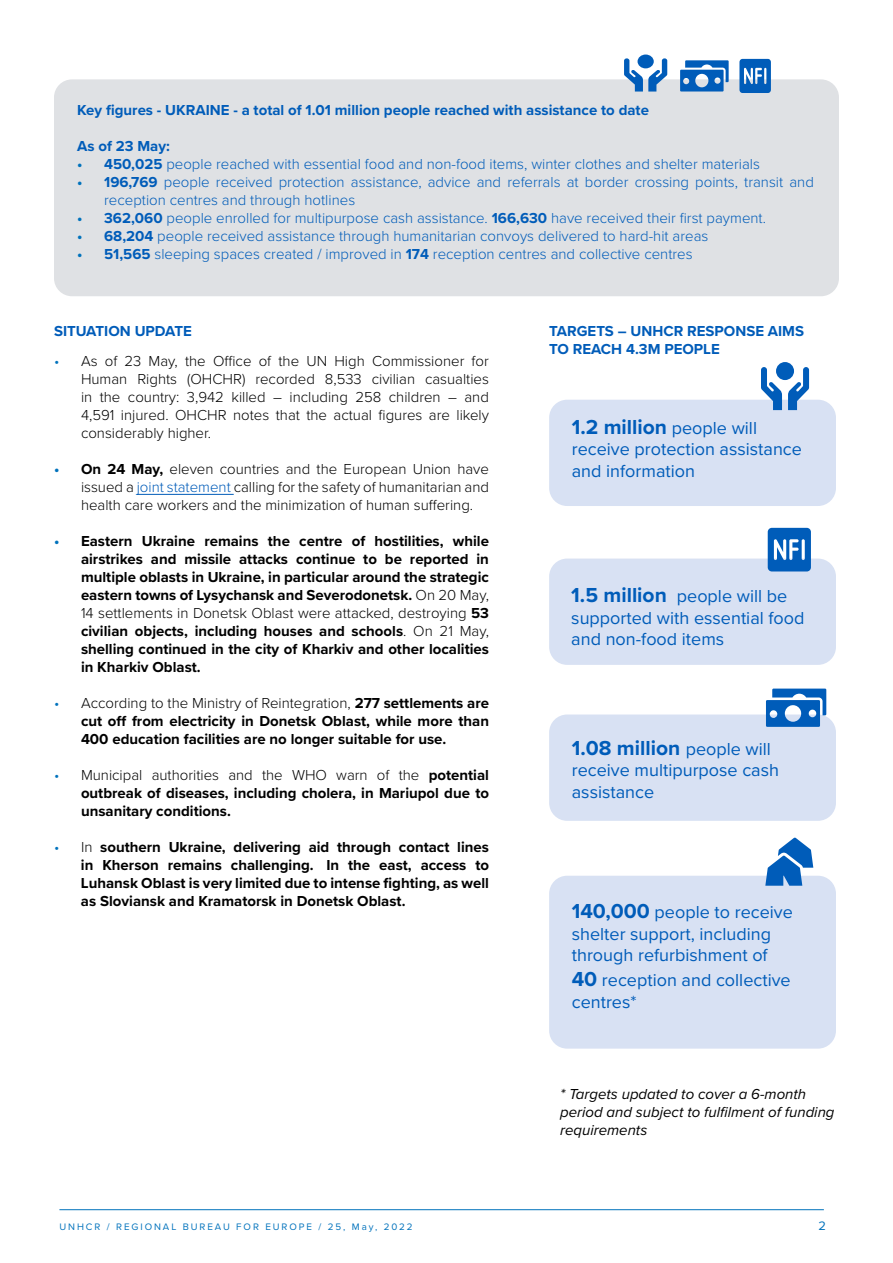
<style>
.page{position:relative;width:893px;height:1263px;background:#fff}
.page>*{position:absolute;margin:0;border:0;box-sizing:border-box;transform-origin:0 0}
.t1{font:700 21px "Proxima Nova";color:#005cb9}
.t2{font:18px/21.6px "Proxima Nova";color:#005cb9}
.t3{font:700 15px/18px "Proxima Nova";color:#000;text-align:justify}
.t4{font:300 15px/18px "Proxima Nova";color:#005cb9}
.t5{font:300 15px/18px "Proxima Nova";color:#000;text-align:justify}
.t6{font:700 15px/18px "Proxima Nova";color:#005cb9}
.t7{font:italic 15px/18px "Proxima Nova";color:#000}
.t8{font:12.75px "Proxima Nova";color:#0072bc}
.t9{font:9.75px "Proxima Nova";letter-spacing:.2em;color:#0072bc}
.s1{font-weight:700;color:#0072bc}
.s2{font-weight:700}
.s3{color:#0072bc}
.s4{color:#005cb9}
.s5{font-weight:300}
.s6{font-weight:300;color:#0072bc}
.s7{font-weight:400;font-size:18px}
.s8{font-weight:700;font-size:21px}
</style>
<div class="page">
<hr style="left:59px;top:1209px;width:765px;height:1px;background:#0072bc">
<hr style="left:137px;top:494px;width:97px;height:1px;background:#005cb9">
<div style="left:54px;top:79px;width:785px;height:217px;background:#dfe1e4;border-radius:18px"></div>
<svg style="left:739px;top:59px;width:32px;height:34px"></svg>
<svg style="left:680px;top:60px;width:49px;height:32px"></svg>
<div style="left:549px;top:400px;width:287px;height:106px;background:#d8e1f3;border-radius:18px"></div>
<div style="left:549px;top:558px;width:287px;height:107px;background:#d8e1f3;border-radius:18px"></div>
<div style="left:549px;top:876px;width:287px;height:173px;background:#d8e1f3;border-radius:18px"></div>
<div style="left:549px;top:714px;width:287px;height:107px;background:#d8e1f3;border-radius:18px"></div>
<svg style="left:788px;top:367px;width:21px;height:43px"></svg>
<svg style="left:761px;top:367px;width:21px;height:43px"></svg>
<div style="left:776px;top:362px;width:18px;height:18px;background:#005cb9;border-radius:50%"></div>
<svg style="left:624px;top:58px;width:43px;height:34px"></svg>
<div style="left:638px;top:55px;width:16px;height:13px;background:#005cb9;border-radius:50%"></div>
<svg style="left:768px;top:528px;width:43px;height:43px;background:#2e79c5"></svg>
<svg style="left:765px;top:837px;width:48px;height:49px"></svg>
<svg style="left:766px;top:689px;width:60px;height:38px"></svg>
<p class="t6" style="left:77px;top:101px;width:573px">Key figures - UKRAINE - a total of 1.01 million people reached with assistance to date</p>
<p class="t6" style="left:77px;top:137px;width:94px">As of 23 May:</p>
<p class="t4" style="left:77px;top:155px;width:684px"><span class="s1">•</span> <span class="s2">450,025</span> people reached with essential food and non-food items, winter clothes and shelter materials</p>
<p class="t4" style="left:104px;top:173px;width:711px;text-indent:-27px"><span class="s1">•</span> <span class="s2">196,769</span> people received protection assistance, advice and referrals at border crossing points, transit and reception centres and through hotlines</p>
<p class="t4" style="left:77px;top:209px;width:690px"><span class="s1">•</span> <span class="s2">362,060</span> people enrolled for multipurpose cash assistance. <span class="s2">166,630</span> have received their first payment.</p>
<p class="t4" style="left:77px;top:227px;width:633px"><span class="s1">•</span> <span class="s2">68,204</span> people received assistance through humanitarian convoys delivered to hard-hit areas</p>
<p class="t4" style="left:77px;top:245px;width:617px"><span class="s1">•</span> <span class="s2">51,565</span> sleeping spaces created / improved in <span class="s2">174</span> reception centres and collective centres</p>
<p class="t6" style="left:54px;top:322px;width:139px">SITUATION UPDATE</p>
<p class="t5" style="left:81px;top:351px;width:410px;text-indent:-27px"><span class="s3">•</span> As of 23 May, the Office of the UN High Commissioner for Human Rights (OHCHR) recorded 8,533 civilian casualties in the country: 3,942 killed – including 258 children – and 4,591 injured. OHCHR notes that the actual figures are likely considerably higher.</p>
<p class="t5" style="left:81px;top:459px;width:409px;text-indent:-27px"><span class="s1">•</span> <span class="s2">On 24 May,</span> eleven countries and the European Union have issued a <span class="s4">joint statement</span> calling for the safety of humanitarian and health care workers and the minimization of human suffering.</p>
<p class="t3" style="left:81px;top:532px;width:410px;text-indent:-27px"><span class="s3">•</span> Eastern Ukraine remains the centre of hostilities, while airstrikes and missile attacks continue to be reported in multiple oblasts in Ukraine, in particular around the strategic eastern towns of Lysychansk and Severodonetsk. <span class="s5">On 20 May, 14 settlements in Donetsk Oblast were attacked, destroying</span> 53 civilian objects, including houses and schools<span class="s5">. On 21 May, </span>shelling continued in the city of Kharkiv and other localities in Kharkiv Oblast.</p>
<p class="t3" style="left:81px;top:694px;width:409px;text-indent:-27px"><span class="s6">•</span> <span class="s5">According to the Ministry of Reintegration,</span> 277 settlements are cut off from electricity in Donetsk Oblast, while more than 400 education facilities are no longer suitable for use.</p>
<p class="t3" style="left:81px;top:766px;width:409px;text-indent:-27px"><span class="s6">•</span> <span class="s5">Municipal authorities and the WHO warn of the</span> potential outbreak of diseases, including cholera, in Mariupol due to unsanitary conditions.</p>
<p class="t3" style="left:81px;top:838px;width:410px;text-indent:-27px"><span class="s6">•</span> <span class="s5">In</span> southern Ukraine, delivering aid through contact lines in Kherson remains challenging. In the east, access to Luhansk Oblast is very limited due to intense fighting, as well as Sloviansk and Kramatorsk in Donetsk Oblast.</p>
<p class="t6" style="left:549px;top:322px;width:256px">TARGETS – UNHCR RESPONSE AIMS<br>TO REACH 4.3M PEOPLE</p>
<h1 class="t1" style="left:572px;top:411px;width:187px">1.2 million <span class="s7">people will</span></h1>
<p class="t2" style="left:572px;top:438px;width:232px">receive protection assistance and information</p>
<p class="t2" style="left:571px;top:584px;width:235px"><span class="s8">1.5 million</span> people will be supported with essential food and non-food items</p>
<h1 class="t1" style="left:572px;top:732px;width:201px">1.08 million <span class="s7">people will</span></h1>
<p class="t2" style="left:572px;top:759px;width:209px">receive multipurpose cash assistance</p>
<p class="t2" style="left:572px;top:900px;width:223px"><span class="s8">140,000</span> people to receive shelter support, including through refurbishment of</p>
<p class="t2" style="left:572px;top:969px;width:220px"><span class="s8">40</span> reception and collective centres*</p>
<p class="t7" style="left:560px;top:1085px;width:276px">* Targets updated to cover a 6-month period and subject to fulfilment of funding requirements</p>
<p class="t9" style="left:59px;top:1220px;width:355px">UNHCR / REGIONAL BUREAU FOR EUROPE / 25, May, 2022</p>
<p class="t8" style="left:818px;top:1216px;width:9px">2</p>
</div>
